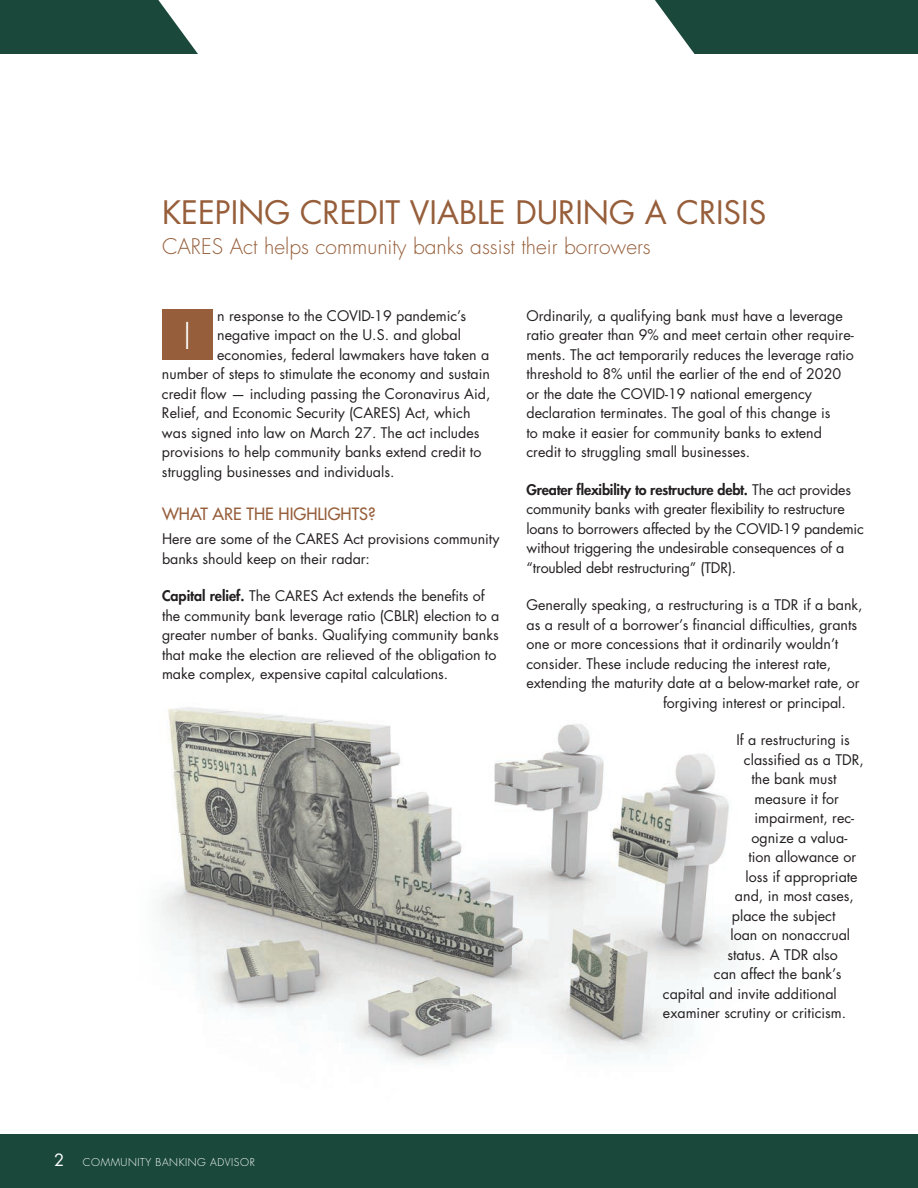
<style>
.page{position:relative;width:918px;height:1188px;background:#fff}
.page>*{position:absolute;margin:0;border:0;box-sizing:border-box;transform-origin:0 0}
.t1{font:300 36px "Futura Std";color:#fff}
.t2{font:31.5px "Futura Std";color:#965e3a}
.t3{font:300 21px "Futura Std";color:#965e3a}
.t4{font:500 16.5px "Futura Std";color:#965e3a}
.t5{font:16.5px "Futura Std";color:#fff}
.t6{font:14.25px/19.5px "Futura Std";color:#231f20}
.t7{font:300 10.5px "Futura Std";letter-spacing:.05em;color:#fff}
.s1{font-weight:800}
</style>
<div class="page">
<img style="left:160px;top:707px;width:576px;height:358px">
<svg style="left:0;top:0;width:198px;height:54px;background:#305a4e"></svg>
<svg style="left:655px;top:0;width:263px;height:54px;background:#2b5649"></svg>
<div style="left:0;top:1134px;width:918px;height:54px;background:#1a493b"></div>
<div style="left:162px;top:309px;width:51px;height:51px;background:#965e3a"></div>
<h2 class="t2" style="left:162px;top:192px;width:606px">KEEPING CREDIT VIABLE DURING A CRISIS</h2>
<h3 class="t3" style="left:162px;top:233px;width:490px">CARES Act helps community banks assist their borrowers</h3>
<p class="t6" style="left:217px;top:306px;width:251px">n response to the COVID-19 pandemic’s</p>
<p class="t6" style="left:217px;top:325px;width:245px">negative impact on the U.S. and global</p>
<p class="t6" style="left:217px;top:345px;width:274px">economies, federal lawmakers have taken a</p>
<p class="t6" style="left:162px;top:364px;width:330px">number of steps to stimulate the economy and sustain</p>
<p class="t6" style="left:162px;top:384px;width:330px">credit flow — including passing the Coronavirus Aid,</p>
<p class="t6" style="left:162px;top:403px;width:310px">Relief, and Economic Security (CARES) Act, which</p>
<p class="t6" style="left:162px;top:423px;width:319px">was signed into law on March 27. The act includes</p>
<p class="t6" style="left:162px;top:442px;width:321px">provisions to help community banks extend credit to</p>
<p class="t6" style="left:162px;top:462px;width:234px">struggling businesses and individuals.</p>
<p class="t4" style="left:162px;top:504px;width:215px">WHAT ARE THE HIGHLIGHTS?</p>
<p class="t6" style="left:162px;top:529px;width:339px">Here are some of the CARES Act provisions community banks should keep on their radar:</p>
<p class="t6" style="left:162px;top:586px;width:339px"><span class="s1">Capital relief.</span> The CARES Act extends the benefits of the community bank leverage ratio (CBLR) election to a greater number of banks. Qualifying community banks that make the election are relieved of the obligation to make complex, expensive capital calculations.</p>
<h1 class="t1" style="left:184px;top:314px;width:9px">I</h1>
<p class="t6" style="left:527px;top:306px;width:329px">Ordinarily, a qualifying bank must have a leverage ratio greater than 9% and meet certain other require&shy;ments. The act temporarily reduces the leverage ratio threshold to 8% until the earlier of the end of 2020 or the date the COVID-19 national emergency declaration terminates. The goal of this change is<br>to make it easier for community banks to extend credit to struggling small businesses.</p>
<p class="t6" style="left:527px;top:480px;width:339px"><span class="s1">Greater flexibility to restructure debt.</span> The act provides community banks with greater flexibility to restructure loans to borrowers affected by the COVID-19 pandemic without triggering the undesirable consequences of a “troubled debt restructuring” (TDR).</p>
<p class="t6" style="left:527px;top:595px;width:338px">Generally speaking, a restructuring is a TDR if a bank,</p>
<p class="t6" style="left:527px;top:615px;width:332px">as a result of a borrower’s financial difficulties, grants</p>
<p class="t6" style="left:527px;top:634px;width:313px">one or more concessions that it ordinarily wouldn’t</p>
<p class="t6" style="left:527px;top:654px;width:306px">consider. These include reducing the interest rate,</p>
<p class="t6" style="left:527px;top:673px;width:335px">extending the maturity date at a below-market rate, or</p>
<p class="t6" style="left:663px;top:693px;width:184px">forgiving interest or principal.</p>
<p class="t6" style="left:737px;top:730px;width:115px">If a restructuring is</p>
<p class="t6" style="left:744px;top:750px;width:121px">classified as a TDR,</p>
<p class="t6" style="left:751px;top:769px;width:87px">the bank must</p>
<p class="t6" style="left:755px;top:789px;width:86px">measure it for</p>
<p class="t6" style="left:755px;top:808px;width:101px">impairment, rec-</p>
<p class="t6" style="left:751px;top:828px;width:97px">ognize a valua-</p>
<p class="t6" style="left:748px;top:847px;width:109px">tion allowance or</p>
<p class="t6" style="left:745px;top:867px;width:114px">loss if appropriate</p>
<p class="t6" style="left:735px;top:886px;width:121px">and, in most cases,</p>
<p class="t6" style="left:732px;top:906px;width:105px">place the subject</p>
<p class="t6" style="left:730px;top:925px;width:121px">loan on nonaccrual</p>
<p class="t6" style="left:727px;top:945px;width:112px">status. A TDR also</p>
<p class="t6" style="left:714px;top:964px;width:129px">can affect the bank’s</p>
<p class="t6" style="left:663px;top:984px;width:175px">capital and invite additional</p>
<p class="t6" style="left:663px;top:1003px;width:185px">examiner scrutiny or criticism.</p>
<p class="t5" style="left:54px;top:1149px;width:12px">2</p>
<p class="t7" style="left:83px;top:1155px;width:173px">COMMUNITY BANKING ADVISOR</p>
</div>
